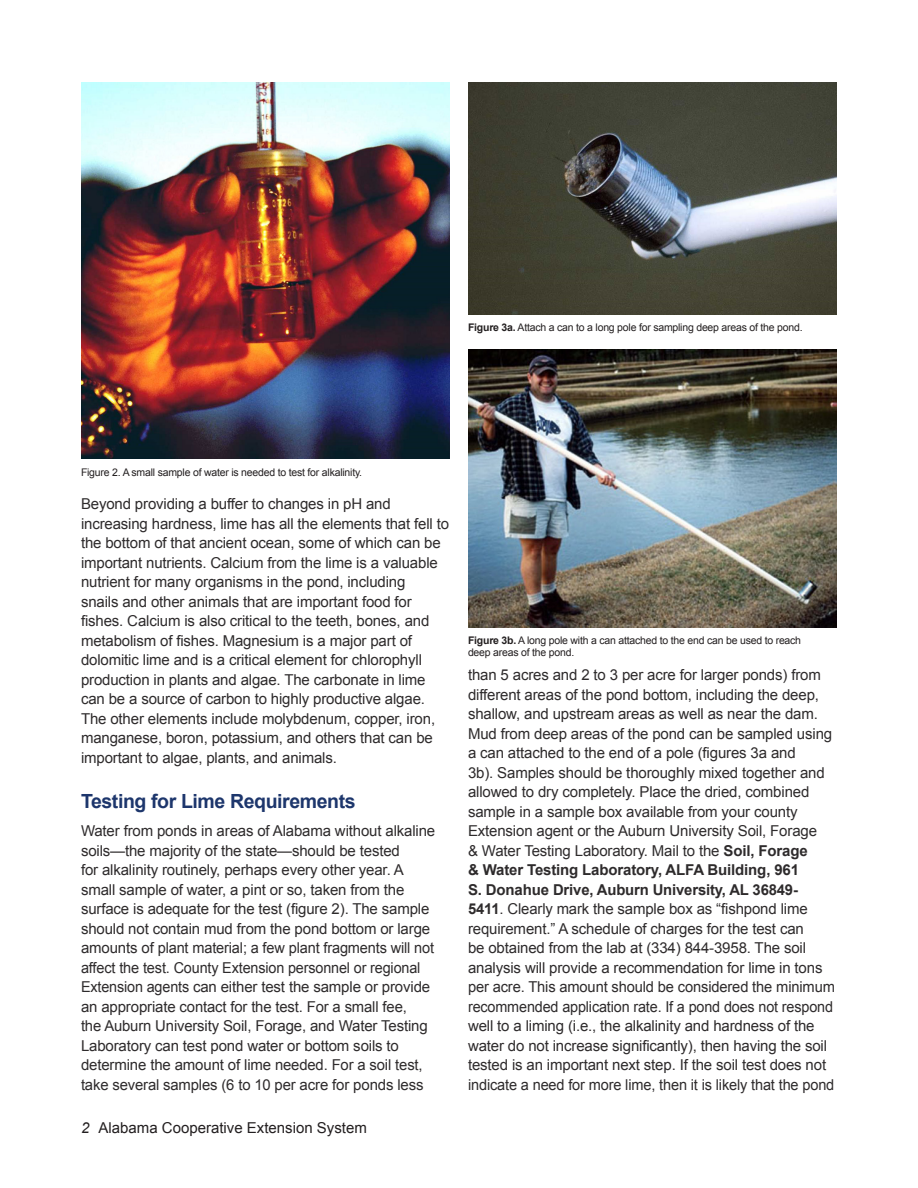
<style>
.page{position:relative;width:918px;height:1188px;background:#fff}
.page>*{position:absolute;margin:0;border:0;box-sizing:border-box;transform-origin:0 0}
.t1{font:700 19.5px "Arial";letter-spacing:-.02em;color:#1d366c}
.t2{font:15px/19.5px "Arial";letter-spacing:-.01em;color:#2e2b2c}
.t3{font:15px "Arial";color:#231f20}
.t4{font:10.5px/12px "Arial";letter-spacing:-.02em;color:#231f20}
.s1{font-weight:700}
.s2{font-style:italic}
</style>
<div class="page">
<img style="left:81px;top:82px;width:369px;height:376px">
<img style="left:468px;top:82px;width:369px;height:233px">
<img style="left:468px;top:349px;width:369px;height:278px">
<p class="t4" style="left:468px;top:321px;width:336px"><span class="s1">Figure 3a.</span> Attach a can to a long pole for sampling deep areas of the pond.</p>
<p class="t4" style="left:81px;top:466px;width:283px">Figure 2. A small sample of water is needed to test for alkalinity.</p>
<p class="t2" style="left:81px;top:494px;width:370px">Beyond providing a buffer to changes in pH and increasing hardness, lime has all the elements that fell to the bottom of that ancient ocean, some of which can be important nutrients. Calcium from the lime is a valuable nutrient for many organisms in the pond, including<br>snails and other animals that are important food for fishes. Calcium is also critical to the teeth, bones, and metabolism of fishes. Magnesium is a major part of dolomitic lime and is a critical element for chlorophyll production in plants and algae. The carbonate in lime can be a source of carbon to highly productive algae.<br>The other elements include molybdenum, copper, iron, manganese, boron, potassium, and others that can be important to algae, plants, and animals.</p>
<h1 class="t1" style="left:81px;top:788px;width:276px">Testing for Lime Requirements</h1>
<p class="t2" style="left:81px;top:821px;width:356px">Water from ponds in areas of Alabama without alkaline soils—the majority of the state—should be tested<br>for alkalinity routinely, perhaps every other year. A small sample of water, a pint or so, taken from the surface is adequate for the test (figure 2). The sample should not contain mud from the pond bottom or large amounts of plant material; a few plant fragments will not affect the test. County Extension personnel or regional Extension agents can either test the sample or provide an appropriate contact for the test. For a small fee,<br>the Auburn University Soil, Forage, and Water Testing Laboratory can test pond water or bottom soils to determine the amount of lime needed. For a soil test, take several samples (6 to 10 per acre for ponds less</p>
<p class="t3" style="left:81px;top:1118px;width:287px"><span class="s2">2</span> Alabama Cooperative Extension System</p>
<p class="t4" style="left:468px;top:634px;width:335px"><span class="s1">Figure 3b.</span> A long pole with a can attached to the end can be used to reach deep areas of the pond.</p>
<p class="t2" style="left:468px;top:666px;width:368px">than 5 acres and 2 to 3 per acre for larger ponds) from different areas of the pond bottom, including the deep, shallow, and upstream areas as well as near the dam.<br>Mud from deep areas of the pond can be sampled using a can attached to the end of a pole (figures 3a and<br>3b). Samples should be thoroughly mixed together and allowed to dry completely. Place the dried, combined sample in a sample box available from your county Extension agent or the Auburn University Soil, Forage<br>&amp; Water Testing Laboratory. Mail to the <span class="s1">Soil, Forage<br>&amp; Water Testing Laboratory, ALFA Building, 961<br>S. Donahue Drive, Auburn University, AL 36849- 5411</span>. Clearly mark the sample box as “fishpond lime requirement.” A schedule of charges for the test can<br>be obtained from the lab at (334) 844-3958. The soil analysis will provide a recommendation for lime in tons per acre. This amount should be considered the minimum recommended application rate. If a pond does not respond well to a liming (i.e., the alkalinity and hardness of the water do not increase significantly), then having the soil tested is an important next step. If the soil test does not indicate a need for more lime, then it is likely that the pond</p>
</div>
